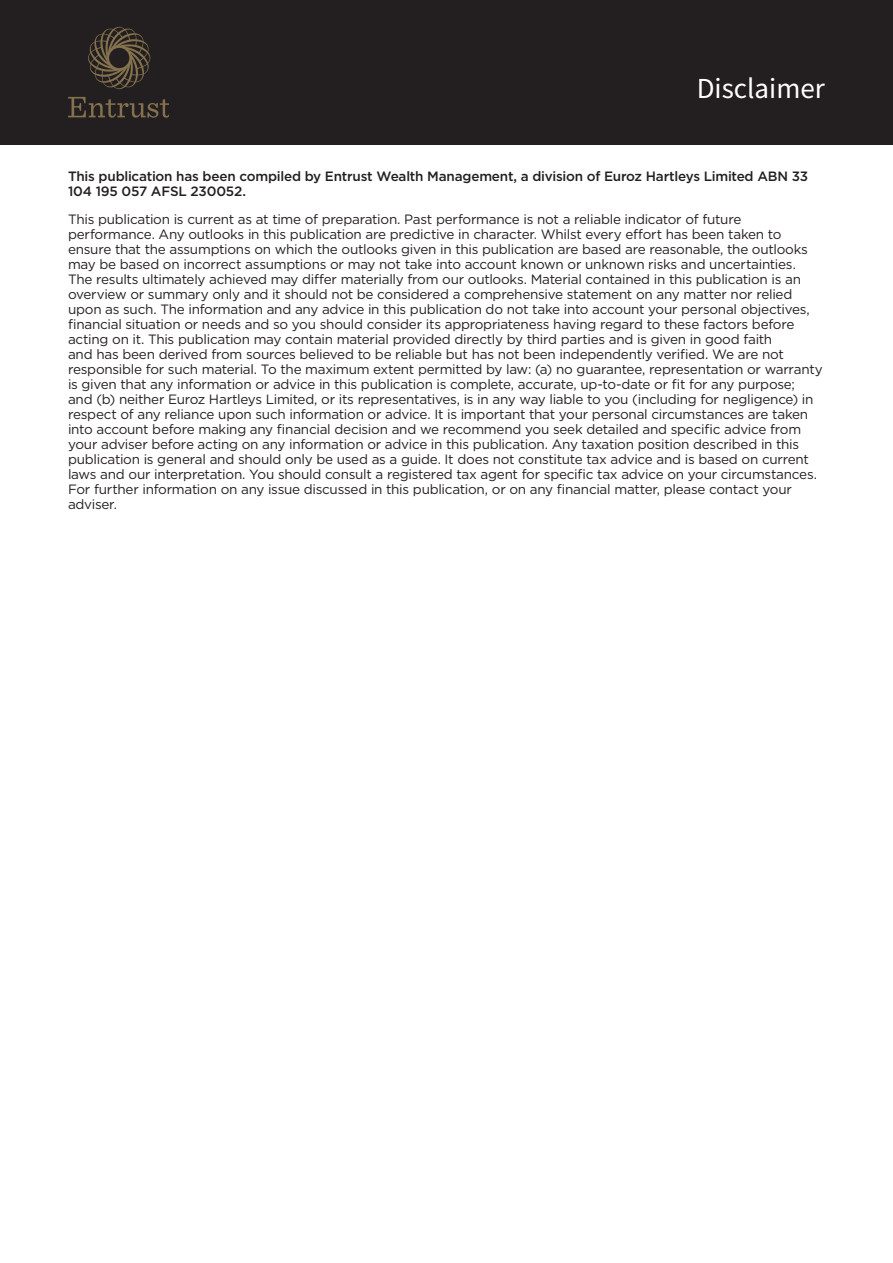
<style>
.page{position:relative;width:893px;height:1263px;background:#fff}
.page>*{position:absolute;margin:0;border:0;box-sizing:border-box;transform-origin:0 0}
.t1{font:29.1px "Source Sans Pro";color:#fff}
.t2{font:13.5px/15px "Gotham";letter-spacing:-.02em;color:#231f20}
.t3{font:500 13.5px/15px "Gotham";letter-spacing:-.015em;color:#231f20}
</style>
<div class="page">
<div style="left:0;top:0;width:893px;height:145px;background:#231f20"></div>
<svg style="left:68px;top:97px;width:101px;height:21px"></svg>
<svg style="left:88px;top:27px;width:63px;height:62px"></svg>
<h1 class="t1" style="left:697px;top:70px;width:130px">Disclaimer</h1>
<p class="t3" style="left:68px;top:168px;width:742px">This publication has been compiled by Entrust Wealth Management, a division of Euroz Hartleys Limited ABN 33<br>104 195 057 AFSL 230052.</p>
<p class="t2" style="left:68px;top:211px;width:756px">This publication is current as at time of preparation. Past performance is not a reliable indicator of future performance. Any outlooks in this publication are predictive in character. Whilst every effort has been taken to ensure that the assumptions on which the outlooks given in this publication are based are reasonable, the outlooks may be based on incorrect assumptions or may not take into account known or unknown risks and uncertainties.<br>The results ultimately achieved may differ materially from our outlooks. Material contained in this publication is an overview or summary only and it should not be considered a comprehensive statement on any matter nor relied upon as such. The information and any advice in this publication do not take into account your personal objectives, financial situation or needs and so you should consider its appropriateness having regard to these factors before acting on it. This publication may contain material provided directly by third parties and is given in good faith<br>and has been derived from sources believed to be reliable but has not been independently verified. We are not responsible for such material. To the maximum extent permitted by law: (a) no guarantee, representation or warranty is given that any information or advice in this publication is complete, accurate, up-to-date or fit for any purpose; and (b) neither Euroz Hartleys Limited, or its representatives, is in any way liable to you (including for negligence) in respect of any reliance upon such information or advice. It is important that your personal circumstances are taken into account before making any financial decision and we recommend you seek detailed and specific advice from your adviser before acting on any information or advice in this publication. Any taxation position described in this publication is general and should only be used as a guide. It does not constitute tax advice and is based on current laws and our interpretation. You should consult a registered tax agent for specific tax advice on your circumstances.<br>For further information on any issue discussed in this publication, or on any financial matter, please contact your adviser.</p>
</div>
